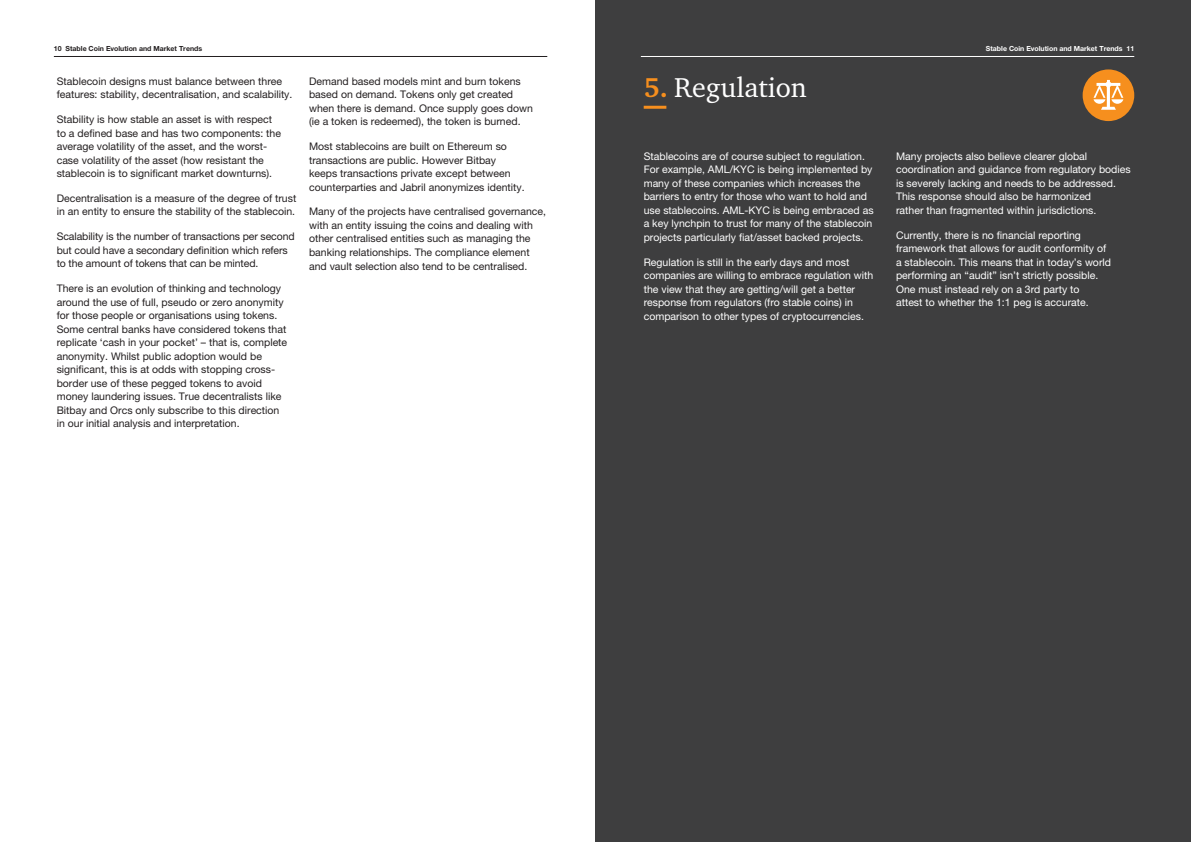
<style>
.page{position:relative;width:1191px;height:842px;background:#fff}
.page>*{position:absolute;margin:0;border:0;box-sizing:border-box;transform-origin:0 0}
.Main_heading{font:28px "Charter ITC Pro";color:#fff}
.Numbering_1{font:10.5px/13.5px "Helvetica Neue";color:#231f20}
.Numbering_1-2{font:10.5px/13.5px "Helvetica Neue";color:#fff}
.t1{font:700 7px "Helvetica Neue";color:#231f20}
.t2{font:700 7px "Helvetica Neue";color:#fff}
.s1{font-weight:700;color:#f68f1e}
</style>
<div class="page">
<hr style="left:54px;top:56px;width:493px;height:1px;background:#231f20">
<div style="left:595px;top:0;width:596px;height:842px;background:#3e3e3f"></div>
<hr style="left:641px;top:56px;width:493px;height:1px;background:#fff">
<div style="left:1082px;top:69px;width:52px;height:52px;background:#f68f1e;border-radius:50%"></div>
<hr style="left:643px;top:106px;width:23px;height:3px;background:#f68f1e">
<svg style="left:1093px;top:80px;width:30px;height:30px"></svg>
<p class="t1" style="left:54px;top:44px;width:150px">10 Stable Coin Evolution and Market Trends</p>
<p class="Numbering_1" style="left:57px;top:74px;width:237px">Stablecoin designs must balance between three features: stability, decentralisation, and scalability.</p>
<p class="Numbering_1" style="left:57px;top:113px;width:226px">Stability is how stable an asset is with respect to a defined base and has two components: the average volatility of the asset, and the worst&shy;case volatility of the asset (how resistant the stablecoin is to significant market downturns).</p>
<p class="Numbering_1" style="left:57px;top:191px;width:241px">Decentralisation is a measure of the degree of trust in an entity to ensure the stability of the stablecoin.</p>
<p class="Numbering_1" style="left:57px;top:230px;width:239px">Scalability is the number of transactions per second but could have a secondary definition which refers to the amount of tokens that can be minted.</p>
<p class="Numbering_1" style="left:57px;top:282px;width:232px">There is an evolution of thinking and technology around the use of full, pseudo or zero anonymity for those people or organisations using tokens.<br>Some central banks have considered tokens that replicate ‘cash in your pocket’ – that is, complete anonymity. Whilst public adoption would be significant, this is at odds with stopping cross&shy;border use of these pegged tokens to avoid money laundering issues. True decentralists like Bitbay and Orcs only subscribe to this direction in our initial analysis and interpretation.</p>
<p class="Numbering_1" style="left:309px;top:74px;width:225px">Demand based models mint and burn tokens based on demand. Tokens only get created when there is demand. Once supply goes down (ie a token is redeemed), the token is burned.</p>
<p class="Numbering_1" style="left:309px;top:140px;width:217px">Most stablecoins are built on Ethereum so transactions are public. However Bitbay keeps transactions private except between counterparties and Jabril anonymizes identity.</p>
<p class="Numbering_1" style="left:309px;top:205px;width:238px">Many of the projects have centralised governance, with an entity issuing the coins and dealing with other centralised entities such as managing the banking relationships. The compliance element and vault selection also tend to be centralised.</p>
<p class="Main_heading" style="left:643px;top:70px;width:164px"><span class="s1">5.</span> Regulation</p>
<p class="Numbering_1-2" style="left:643px;top:149px;width:231px">Stablecoins are of course subject to regulation.<br>For example, AML/KYC is being implemented by many of these companies which increases the barriers to entry for those who want to hold and use stablecoins. AML-KYC is being embraced as a key lynchpin to trust for many of the stablecoin projects particularly fiat/asset backed projects.</p>
<p class="Numbering_1-2" style="left:643px;top:255px;width:231px">Regulation is still in the early days and most companies are willing to embrace regulation with the view that they are getting/will get a better response from regulators (fro stable coins) in comparison to other types of cryptocurrencies.</p>
<p class="t2" style="left:986px;top:44px;width:150px">Stable Coin Evolution and Market Trends 11</p>
<p class="Numbering_1-2" style="left:896px;top:149px;width:236px">Many projects also believe clearer global coordination and guidance from regulatory bodies is severely lacking and needs to be addressed.<br>This response should also be harmonized<br>rather than fragmented within jurisdictions.</p>
<p class="Numbering_1-2" style="left:896px;top:228px;width:216px">Currently, there is no financial reporting framework that allows for audit conformity of a stablecoin. This means that in today’s world performing an “audit” isn’t strictly possible.<br>One must instead rely on a 3rd party to<br>attest to whether the 1:1 peg is accurate.</p>
</div>
